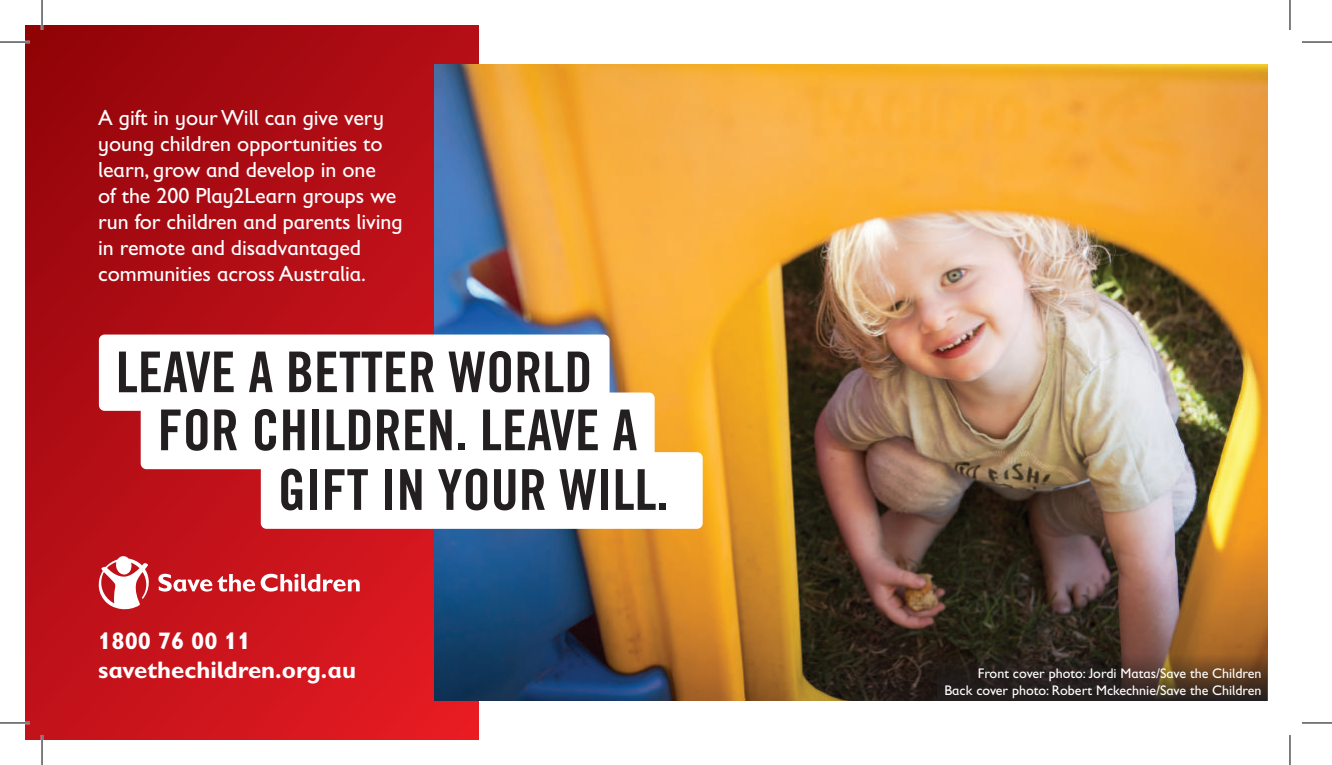
<style>
.page{position:relative;width:1332px;height:765px;background:#fff}
.page>*{position:absolute;margin:0;border:0;box-sizing:border-box;transform-origin:0 0}
.t1{font:56.4px "Trade Gothic LT Std Bd Cn 20";color:#231f20}
.t2{font:700 24px/29px "Gill Sans Infant Std";color:#fff}
.t3{font:22px/26px "Gill Sans Infant Std";letter-spacing:-.005em;color:#fff}
.t4{font:14px/16.8px "Gill Sans Infant Std";color:#fff;text-align:right}
</style>
<div class="page">
<svg style="left:25px;top:25px;width:454px;height:714px;background:#b70e16"></svg>
<img style="left:434px;top:65px;width:833px;height:635px">
<svg style="left:98px;top:555px;width:53px;height:54px"></svg>
<svg style="left:158px;top:573px;width:201px;height:18px"></svg>
<svg style="left:937px;top:654px;width:330px;height:46px;background:#3c2c20"></svg>
<div style="left:99px;top:334px;width:510px;height:76px;background:#fff;border-radius:6px"></div>
<div style="left:141px;top:392px;width:513px;height:77px;background:#fff;border-radius:6px"></div>
<div style="left:261px;top:452px;width:441px;height:76px;background:#fff;border-radius:6px"></div>
<hr style="left:0;top:41px;width:30px;height:2px;background:#fff">
<hr style="left:0;top:721px;width:30px;height:3px;background:#fff">
<hr style="left:41px;top:0;width:2px;height:30px;background:#fff">
<hr style="left:41px;top:734px;width:2px;height:30px;background:#fff">
<hr style="left:0;top:42px;width:30px;height:1px;background:#000">
<hr style="left:1301px;top:42px;width:30px;height:1px;background:#000">
<hr style="left:0;top:722px;width:30px;height:1px;background:#000">
<hr style="left:1301px;top:722px;width:30px;height:1px;background:#000">
<hr style="left:42px;top:0;width:1px;height:30px;background:#000">
<hr style="left:42px;top:734px;width:1px;height:30px;background:#000">
<hr style="left:1289px;top:0;width:1px;height:30px;background:#000">
<hr style="left:1289px;top:734px;width:1px;height:30px;background:#000">
<p class="t3" style="left:98px;top:105px;width:306px">A gift in your Will can give very young children opportunities to learn, grow and develop in one<br>of the 200 Play2Learn groups we run for children and parents living in remote and disadvantaged communities across Australia.</p>
<h1 class="t1" style="left:116px;top:338px;width:478px">LEAVE A BETTER WORLD</h1>
<h1 class="t1" style="left:158px;top:395px;width:481px">FOR CHILDREN. LEAVE A</h1>
<h1 class="t1" style="left:278px;top:455px;width:393px">GIFT IN YOUR WILL.</h1>
<p class="t2" style="left:98px;top:625px;width:259px">1800 76 00 11 savethechildren.org.au</p>
<p class="t4" style="left:944px;top:664px;width:318px">Front cover photo: Jordi Matas/Save the Children<br>Back cover photo: Robert Mckechnie/Save the Children</p>
</div>
